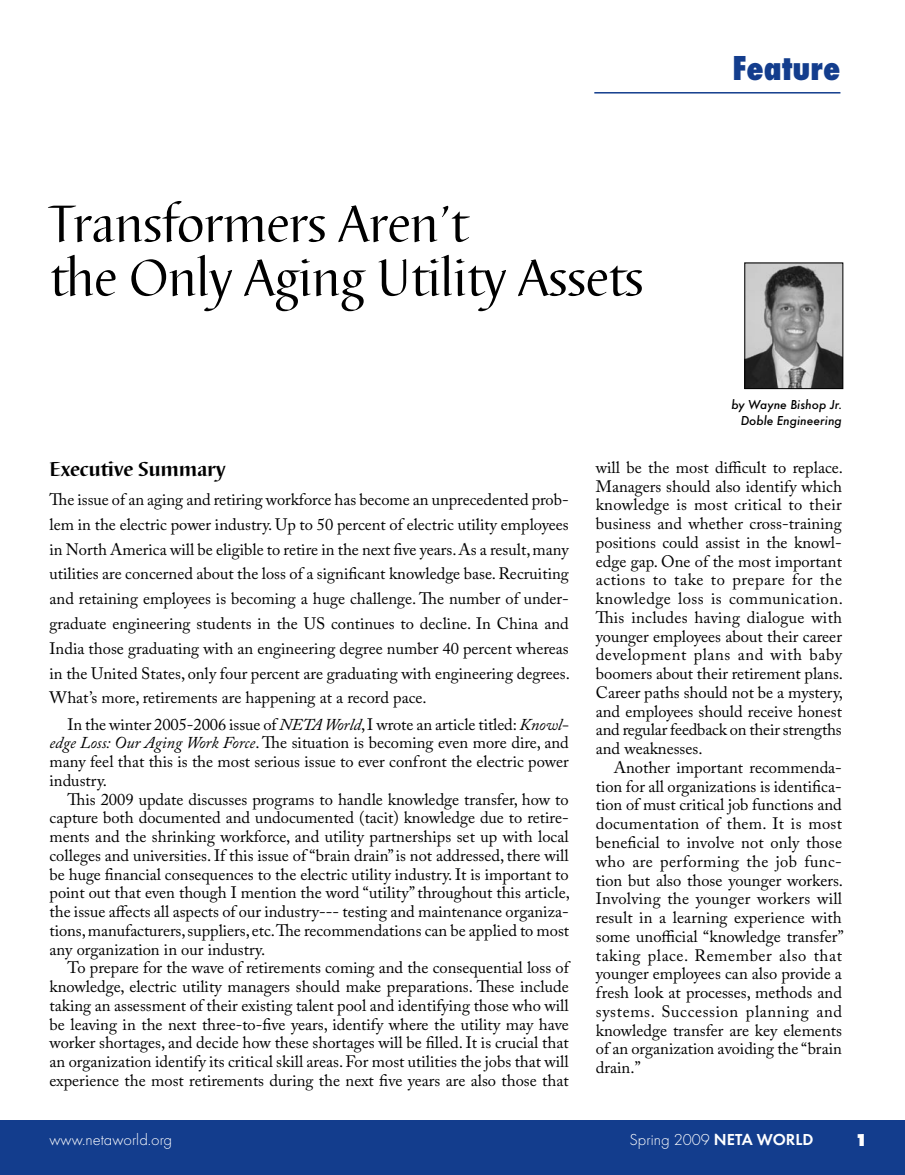
<style>
.page{position:relative;width:905px;height:1175px;background:#fff}
.page>*{position:absolute;margin:0;border:0;box-sizing:border-box;transform-origin:0 0}
.t1{font:54px/54px "Barbedor T";letter-spacing:-.015em;color:#000}
.t2{font:36px "Futura TOT Ext Bol Con";color:#133d8d}
.t3{font:700 21px "Barbedor T";letter-spacing:-.015em;color:#000}
.t4{font:16.5px/18.8px "Adobe Caslon Pro";color:#000;text-align:justify}
.t5{font:300 16.5px "Futura TOT";color:#fff}
.t6{font:italic 500 13.5px/16.2px "Futura TOT";color:#000;text-align:right}
.s1{font-style:italic}
.s2{font-family:"Futura TOT Dem";font-weight:400}
</style>
<div class="page">
<div style="left:0;top:1120px;width:904px;height:54px;background:#133d8d"></div>
<img style="left:746px;top:264px;width:95px;height:123px">
<div style="left:744px;top:262px;width:99px;height:127px;border:1px solid #000"></div>
<hr style="left:594px;top:92px;width:246px;height:1px;background:#133d8d">
<h1 class="t1" style="left:50px;top:199px;width:596px">Transformers Aren’t<br>the Only Aging Utility Assets</h1>
<h2 class="t2" style="left:732px;top:48px;width:109px">Feature</h2>
<p class="t6" style="left:731px;top:396px;width:112px">by Wayne Bishop Jr.<br>Doble Engineering</p>
<p class="t3" style="left:50px;top:457px;width:177px">Executive Summary</p>
<p class="t4" style="left:50px;top:487px;width:522px;line-height:24.8px">The issue of an aging and retiring workforce has become an unprecedented prob&shy;lem in the electric power industry. Up to 50 percent of electric utility employees in North America will be eligible to retire in the next five years. As a result, many utilities are concerned about the loss of a significant knowledge base. Recruiting and retaining employees is becoming a huge challenge. The number of under&shy;graduate engineering students in the US continues to decline. In China and India those graduating with an engineering degree number 40 percent whereas in the United States, only four percent are graduating with engineering degrees.<br>What’s more, retirements are happening at a record pace.</p>
<p class="t4" style="left:50px;top:714px;width:521px;text-indent:18px">In the winter 2005-2006 issue of <span class="s1">NETA World</span>, I wrote an article titled: <span class="s1">Knowl&shy;edge Loss: Our Aging Work Force</span>. The situation is becoming even more dire, and many feel that this is the most serious issue to ever confront the electric power industry.</p>
<p class="t4" style="left:50px;top:789px;width:522px;text-indent:18px">This 2009 update discusses programs to handle knowledge transfer, how to capture both documented and undocumented (tacit) knowledge due to retire&shy;ments and the shrinking workforce, and utility partnerships set up with local colleges and universities. If this issue of “brain drain” is not addressed, there will be huge financial consequences to the electric utility industry. It is important to point out that even though I mention the word “utility” throughout this article, the issue affects all aspects of our industry--- testing and maintenance organiza&shy;tions, manufacturers, suppliers, etc. The recommendations can be applied to most any organization in our industry.</p>
<p class="t4" style="left:50px;top:958px;width:521px;text-indent:18px">To prepare for the wave of retirements coming and the consequential loss of knowledge, electric utility managers should make preparations. These include taking an assessment of their existing talent pool and identifying those who will be leaving in the next three-to-five years, identify where the utility may have worker shortages, and decide how these shortages will be filled. It is crucial that an organization identify its critical skill areas. For most utilities the jobs that will experience the most retirements during the next five years are also those that</p>
<p class="t4" style="left:596px;top:458px;width:249px">will be the most difficult to replace.<br>Managers should also identify which knowledge is most critical to their business and whether cross-training positions could assist in the knowl&shy;edge gap. One of the most important actions to take to prepare for the knowledge loss is communication.<br>This includes having dialogue with younger employees about their career development plans and with baby boomers about their retirement plans.<br>Career paths should not be a mystery, and employees should receive honest and regular feedback on their strengths and weaknesses.</p>
<p class="t4" style="left:596px;top:758px;width:249px;text-indent:18px">Another important recommenda&shy;tion for all organizations is identifica&shy;tion of must critical job functions and documentation of them. It is most beneficial to involve not only those who are performing the job func&shy;tion but also those younger workers.<br>Involving the younger workers will result in a learning experience with some unofficial “knowledge transfer” taking place. Remember also that younger employees can also provide a fresh look at processes, methods and systems. Succession planning and knowledge transfer are key elements of an organization avoiding the “brain drain.”</p>
<p class="t5" style="left:50px;top:1129px;width:124px">www.netaworld.org</p>
<p class="t5" style="left:629px;top:1129px;width:185px">Spring 2009 <span class="s2">NETA WORLD</span></p>
</div>
